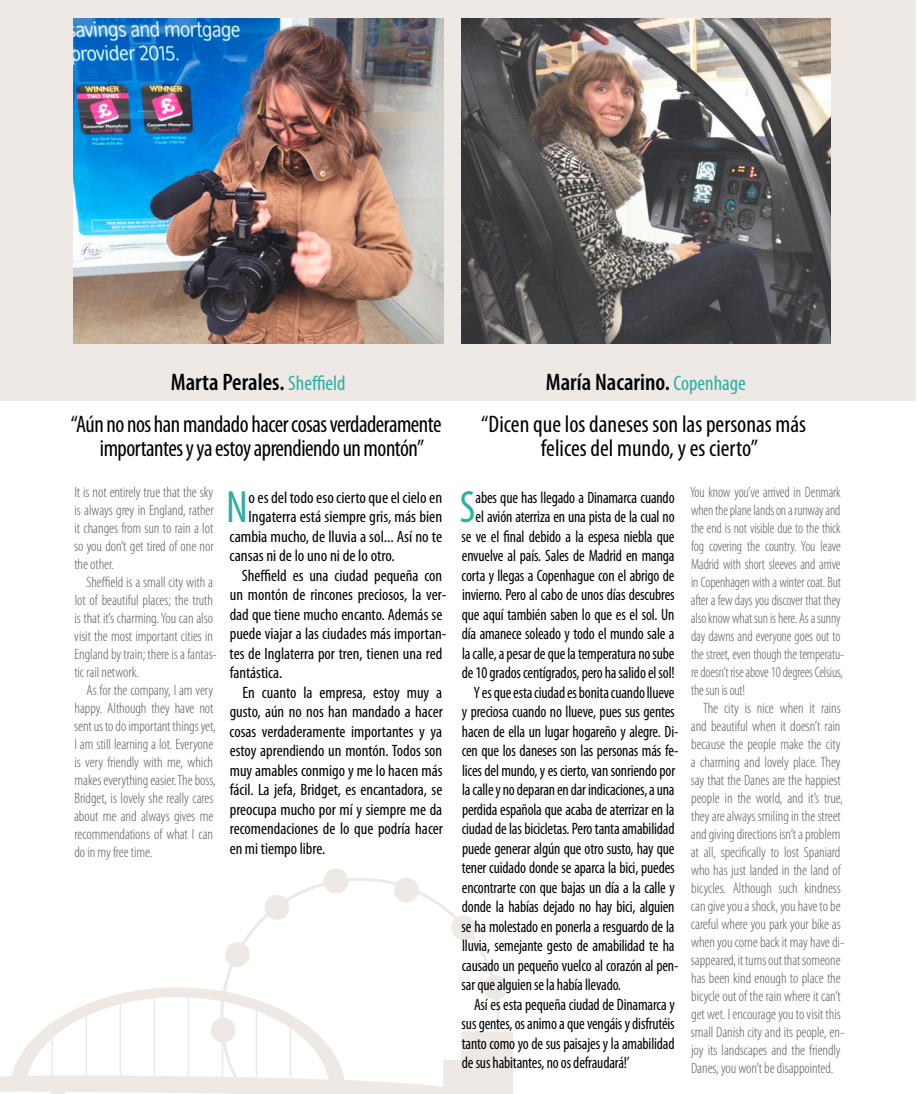
<style>
.page{position:relative;width:919px;height:1094px;background:#fff}
.page>*{position:absolute;margin:0;border:0;box-sizing:border-box;transform-origin:0 0}
.Primer_Párrafo_caste{font:condensed 45.45px "Myriad Pro";color:#2cafa4}
.Primer_Párrafo_caste-2{font:condensed 45.45px "Myriad Pro";color:#2cafa4;scale:.94 1}
.título{font:condensed 24px/24px "Myriad Pro";letter-spacing:-.02em;color:#000;text-align:center}
.título-2{font:condensed 24px/24px "Myriad Pro";color:#000;text-align:center}
.Nombre_Alumno{font:600 condensed 24px "Myriad Pro";color:#000}
.Texto_Castellano{font:condensed 16.5px/19.5px "Myriad Pro";letter-spacing:-.01em;color:#000;scale:.94 1}
.Texto_Castellano-2{font:condensed 16.5px/19.5px "Myriad Pro";letter-spacing:-.01em;color:#000}
.Primer_Párrafo_caste-3{font:condensed 16.5px/19.5px "Myriad Pro";letter-spacing:-.01em;color:#000;text-align:right;scale:.94 1}
.Primer_Párrafo_caste-4{font:condensed 16.5px "Myriad Pro";letter-spacing:-.01em;color:#000}
.Texto_Inglés{font:300 condensed 15px/18px "Myriad Pro";letter-spacing:-.005em;color:#57595b}
.Primer_Párrafo_Inglé{font:300 condensed 15px/18px "Myriad Pro";letter-spacing:-.01em;color:#57595b;scale:.95 1}
.Primer_Párrafo_Inglé-2{font:300 condensed 15px/18px "Myriad Pro";letter-spacing:-.01em;color:#57595b;text-align:justify}
.s1{font-weight:400;font-size:21px;color:#2cafa4}
</style>
<div class="page">
<div style="left:0;top:0;width:915px;height:401px;background:#eee9e5"></div>
<svg style="left:0;top:987px;width:513px;height:107px"></svg>
<hr style="left:52px;top:1030px;width:1px;height:47px;background:#eee9e5">
<hr style="left:86px;top:1012px;width:1px;height:65px;background:#eee9e5">
<hr style="left:120px;top:1001px;width:1px;height:76px;background:#eee9e5">
<hr style="left:154px;top:994px;width:1px;height:83px;background:#eee9e5">
<hr style="left:188px;top:994px;width:1px;height:83px;background:#eee9e5">
<svg style="left:220px;top:878px;width:279px;height:216px"></svg>
<div style="left:225px;top:942px;width:25px;height:25px;background:#eee9e5;border-radius:50%"></div>
<div style="left:264px;top:895px;width:25px;height:25px;background:#eee9e5;border-radius:50%"></div>
<div style="left:324px;top:869px;width:24px;height:24px;background:#eee9e5;border-radius:50%"></div>
<div style="left:394px;top:878px;width:25px;height:24px;background:#eee9e5;border-radius:50%"></div>
<div style="left:451px;top:915px;width:25px;height:25px;background:#eee9e5;border-radius:50%"></div>
<div style="left:483px;top:975px;width:24px;height:25px;background:#eee9e5;border-radius:50%"></div>
<div style="left:211px;top:1018px;width:24px;height:25px;background:#eee9e5;border-radius:50%"></div>
<svg style="left:232px;top:1081px;width:24px;height:13px"></svg>
<img style="left:461px;top:18px;width:369px;height:325px">
<img style="left:74px;top:18px;width:369px;height:325px">
<p class="Nombre_Alumno" style="left:171px;top:367px;width:176px">Marta Perales. <span class="s1">Sheffield</span></p>
<p class="Nombre_Alumno" style="left:546px;top:367px;width:201px">María Nacarino. <span class="s1">Copenhage</span></p>
<p class="título" style="left:71px;top:411px;width:372px">“Aún no nos han mandado hacer cosas verdaderamente importantes y ya estoy aprendiendo un montón”</p>
<p class="Primer_Párrafo_caste" style="left:226px;top:480px;width:23px">N</p>
<p class="Primer_Párrafo_caste-4" style="left:249px;top:487px;width:195px">o es del todo eso cierto que el cielo en</p>
<p class="título-2" style="left:481px;top:411px;width:326px">“Dicen que los daneses son las personas más felices del mundo, y es cierto”</p>
<p class="Primer_Párrafo_Inglé-2" style="left:74px;top:483px;width:141px">It is not entirely true that the sky is always grey in England, rather it changes from sun to rain a lot so you don’t get tired of one nor the other.</p>
<p class="Texto_Inglés" style="left:74px;top:573px;width:144px;text-indent:12px">Sheffield is a small city with a lot of beautiful places; the truth is that it’s charming. You can also visit the most important cities in<br>England by train; there is a fantas&shy;tic rail network.</p>
<p class="Texto_Inglés" style="left:74px;top:681px;width:143px;text-indent:12px">As for the company, I am very happy. Although they have not sent us to do important things yet,<br>I am still learning a lot. Everyone is very friendly with me, which makes everything easier. The boss,<br>Bridget, is lovely she really cares about me and always gives me recommendations of what I can do in my free time.</p>
<p class="Primer_Párrafo_Inglé" style="left:690px;top:483px;width:163px">You know you’ve arrived in Denmark when the plane lands on a runway and the end is not visible due to the thick fog covering the country. You leave Madrid with short sleeves and arrive in Copenhagen with a winter coat. But after a few days you discover that they also know what sun is here. As a sunny day dawns and everyone goes out to the street, even though the temperatu&shy;re doesn’t rise above 10 degrees Celsius, the sun is out!</p>
<p class="Texto_Inglés" style="left:691px;top:699px;width:155px;text-indent:12px">The city is nice when it rains and beautiful when it doesn’t rain because the people make the city a charming and lovely place. They say that the Danes are the happiest people in the world, and it’s true, they are always smiling in the street and giving directions isn’t a problem at all, specifically to lost Spaniard who has just landed in the land of bicycles. Although such kindness can give you a shock, you have to be careful where you park your bike as when you come back it may have di&shy;sappeared, it turns out that someone has been kind enough to place the bicycle out of the rain where it can’t get wet. I encourage you to visit this small Danish city and its people, en&shy;joy its landscapes and the friendly Danes, you won’t be disappointed.</p>
<p class="Primer_Párrafo_caste-3" style="left:461px;top:487px;width:228px">abes que has llegado a Dinamarca cuando<br>el avión aterriza en una pista de la cual no se ve el final debido a la espesa niebla que envuelve al país. Sales de Madrid en manga corta y llegas a Copenhague con el abrigo de invierno. Pero al cabo de unos días descubres que aquí también saben lo que es el sol. Un día amanece soleado y todo el mundo sale a la calle, a pesar de que la temperatura no sube de 10 grados centígrados, pero ha salido el sol!</p>
<p class="Texto_Castellano" style="left:461px;top:682px;width:232px;text-indent:12px">Y es que esta ciudad es bonita cuando llueve y preciosa cuando no llueve, pues sus gentes hacen de ella un lugar hogareño y alegre. Di&shy;cen que los daneses son las personas más fe&shy;lices del mundo, y es cierto, van sonriendo por la calle y no deparan en dar indicaciones, a una perdida española que acaba de aterrizar en la ciudad de las bicicletas. Pero tanta amabilidad puede generar algún que otro susto, hay que tener cuidado donde se aparca la bici, puedes encontrarte con que bajas un día a la calle y donde la habías dejado no hay bici, alguien se ha molestado en ponerla a resguardo de la lluvia, semejante gesto de amabilidad te ha causado un pequeño vuelco al corazón al pen&shy;sar que alguien se la había llevado.</p>
<p class="Texto_Castellano" style="left:461px;top:994px;width:228px;text-align:justify;text-indent:12px">Así es esta pequeña ciudad de Dinamarca y sus gentes, os animo a que vengáis y disfrutéis tanto como yo de sus paisajes y la amabilidad de sus habitantes, no os defraudará!’</p>
<p class="Primer_Párrafo_caste-2" style="left:460px;top:480px;width:18px">S</p>
<p class="Primer_Párrafo_caste-4" style="left:249px;top:507px;width:195px">Ingaterra está siempre gris, más bien</p>
<p class="Primer_Párrafo_caste-4" style="left:229px;top:526px;width:214px">cambia mucho, de lluvia a sol... Así no te</p>
<p class="Primer_Párrafo_caste-4" style="left:229px;top:546px;width:167px">cansas ni de lo uno ni de lo otro.</p>
<p class="Texto_Castellano-2" style="left:230px;top:565px;width:218px;text-indent:12px">Sheffield es una ciudad pequeña con un montón de rincones preciosos, la ver&shy;dad que tiene mucho encanto. Además se puede viajar a las ciudades más importan&shy;tes de Inglaterra por tren, tienen una red fantástica.</p>
<p class="Texto_Castellano-2" style="left:229px;top:682px;width:215px;text-align:justify;text-indent:13px">En cuanto la empresa, estoy muy a gusto, aún no nos han mandado a hacer cosas verdaderamente importantes y ya estoy aprendiendo un montón. Todos son muy amables conmigo y me lo hacen más fácil. La jefa, Bridget, es encantadora, se preocupa mucho por mí y siempre me da recomendaciones de lo que podría hacer en mi tiempo libre.</p>
</div>
